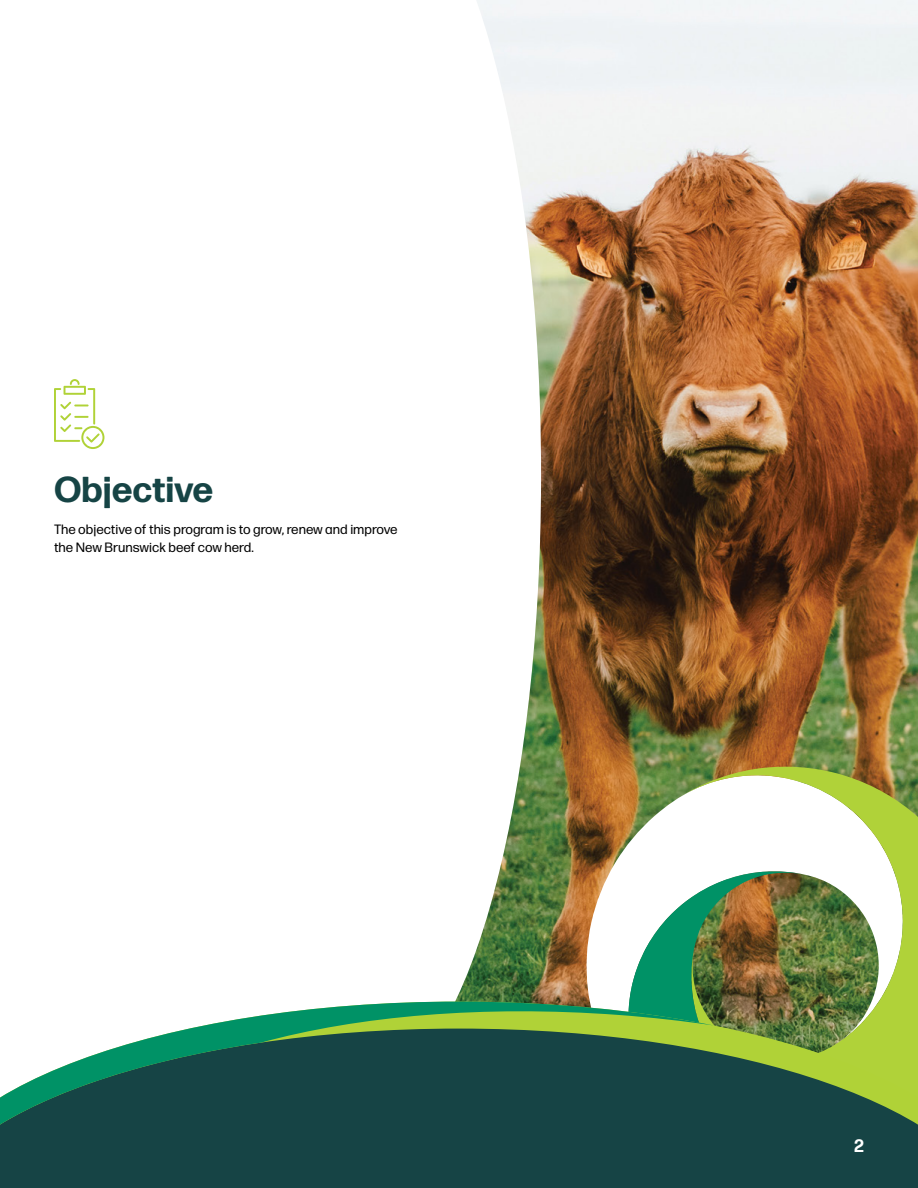
<style>
.page{position:relative;width:918px;height:1188px;background:#fff}
.page>*{position:absolute;margin:0;border:0;box-sizing:border-box;transform-origin:0 0}
.t1{font:700 36px "Forma DJR Micro";color:#164445}
.t2{font:700 18px "Forma DJR Micro";color:#fff}
.Bullets_-_01{font:13.5px/18px "Forma DJR Micro";color:#000}
</style>
<div class="page">
<img style="left:541px;top:0;width:377px;height:1002px">
<svg style="left:426px;top:0;width:115px;height:1002px"></svg>
<svg style="left:585px;top:772px;width:97px;height:230px"></svg>
<svg style="left:682px;top:765px;width:236px;height:106px"></svg>
<img style="left:627px;top:871px;width:291px;height:131px">
<svg style="left:714px;top:1002px;width:204px;height:186px;background:#4d7341"></svg>
<svg style="left:0;top:1002px;width:714px;height:186px;background:#336659"></svg>
<svg style="left:54px;top:379px;width:50px;height:70px"></svg>
<h1 class="t1" style="left:54px;top:466px;width:161px">Objective</h1>
<p class="Bullets_-_01" style="left:54px;top:520px;width:345px">The objective of this program is to grow, renew and improve the New Brunswick beef cow herd.</p>
<h2 class="t2" style="left:854px;top:1134px;width:11px">2</h2>
</div>
